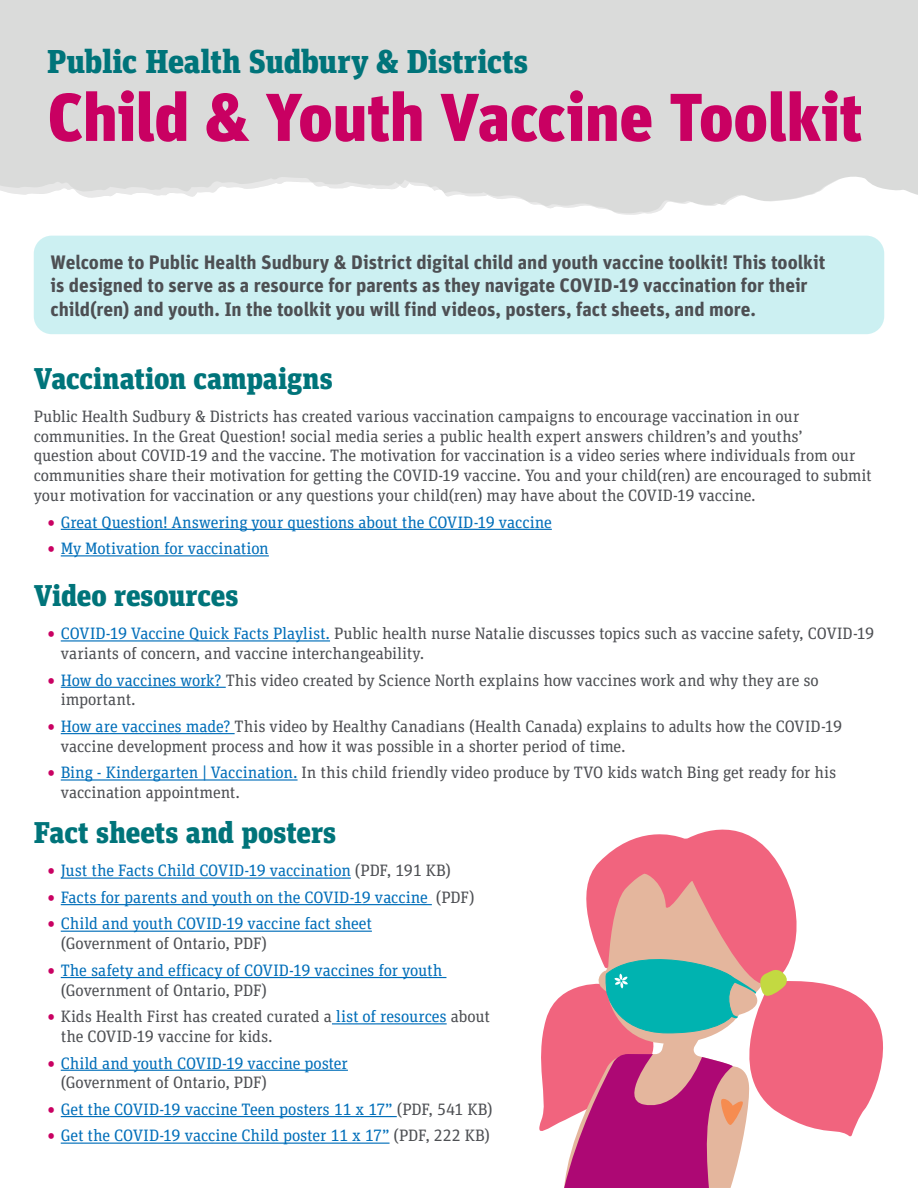
<style>
.page{position:relative;width:918px;height:1188px;background:#fff}
.page>*{position:absolute;margin:0;border:0;box-sizing:border-box;transform-origin:0 0}
.t1{font:900 67.5px "Unit Pro";letter-spacing:-.01em;color:#c90062}
.PHSD__H1{font:900 33px "Unit Slab Pro";letter-spacing:-.01em;color:#00747a}
.t2{font:900 30px "Unit Slab Pro";letter-spacing:-.01em;color:#00747a}
.Body_Box{font:700 19.5px/23.4px "Unit Pro";letter-spacing:-.005em;color:#4d4f53}
.Bullets{font:16.5px/19.8px "Unit Slab Pro";letter-spacing:-.005em;color:#4d4f53}
.Bullets-2{font:16.5px/19.8px "Unit Slab Pro";letter-spacing:-.005em;color:#006eb9}
.Body_Text{font:16.5px/19.8px "Unit Slab Pro";letter-spacing:-.005em;color:#4d4f53}
.s1{font-size:24px;color:#c90062}
.s2{color:#006eb9}
.s3{color:#4d4f53}
</style>
<div class="page">
<div style="left:0;top:0;width:918px;height:292px;background:#dadbda"></div>
<svg style="left:0;top:176px;width:918px;height:136px;fill:#fff"></svg>
<div style="left:34px;top:236px;width:850px;height:98px;background:#ccf0f2;border-radius:18px"></div>
<hr style="left:61px;top:529px;width:491px;height:1px;background:#006eb9">
<hr style="left:61px;top:555px;width:208px;height:1px;background:#006eb9">
<hr style="left:61px;top:640px;width:269px;height:2px;background:#006eb9">
<hr style="left:61px;top:687px;width:165px;height:1px;background:#006eb9">
<hr style="left:61px;top:733px;width:174px;height:1px;background:#006eb9">
<hr style="left:61px;top:779px;width:237px;height:2px;background:#006eb9">
<hr style="left:61px;top:878px;width:290px;height:1px;background:#006eb9">
<hr style="left:61px;top:904px;width:371px;height:1px;background:#006eb9">
<hr style="left:61px;top:931px;width:311px;height:1px;background:#006eb9">
<hr style="left:61px;top:977px;width:385px;height:1px;background:#006eb9">
<hr style="left:332px;top:1023px;width:115px;height:1px;background:#006eb9">
<hr style="left:61px;top:1070px;width:287px;height:1px;background:#006eb9">
<hr style="left:61px;top:1116px;width:336px;height:1px;background:#006eb9">
<hr style="left:61px;top:1143px;width:329px;height:1px;background:#006eb9">
<svg style="left:539px;top:829px;width:344px;height:359px"></svg>
<h1 class="PHSD__H1" style="left:47px;top:37px;width:482px">Public Health Sudbury &amp; Districts</h1>
<h1 class="t1" style="left:47px;top:67px;width:817px">Child &amp; Youth Vaccine Toolkit</h1>
<p class="Body_Box" style="left:51px;top:249px;width:776px">Welcome to Public Health Sudbury &amp; District digital child and youth vaccine toolkit! This toolkit is designed to serve as a resource for parents as they navigate COVID-19 vaccination for their child(ren) and youth. In the toolkit you will find videos, posters, fact sheets, and more.</p>
<h2 class="t2" style="left:34px;top:355px;width:300px">Vaccination campaigns</h2>
<p class="Body_Text" style="left:34px;top:406px;width:839px">Public Health Sudbury &amp; Districts has created various vaccination campaigns to encourage vaccination in our communities. In the Great Question! social media series a public health expert answers children’s and youths’<br>question about COVID-19 and the vaccine. The motivation for vaccination is a video series where individuals from our communities share their motivation for getting the COVID-19 vaccine. You and your child(ren) are encouraged to submit your motivation for vaccination or any questions your child(ren) may have about the COVID-19 vaccine.</p>
<p class="Bullets-2" style="left:47px;top:511px;width:506px"><span class="s1">•</span> Great Question! Answering your questions about the COVID-19 vaccine</p>
<p class="Bullets-2" style="left:47px;top:538px;width:223px"><span class="s1">•</span> My Motivation for vaccination</p>
<h2 class="t2" style="left:34px;top:573px;width:206px">Video resources</h2>
<p class="Bullets" style="left:61px;top:623px;width:815px;text-indent:-14px"><span class="s1">•</span> <span class="s2">COVID-19 Vaccine Quick Facts Playlist.</span> Public health nurse Natalie discusses topics such as vaccine safety, COVID-19 variants of concern, and vaccine interchangeability.</p>
<p class="Bullets" style="left:61px;top:669px;width:760px;text-indent:-14px"><span class="s1">•</span> <span class="s2">How do vaccines work?</span> This video created by Science North explains how vaccines work and why they are so important.</p>
<p class="Bullets" style="left:61px;top:716px;width:783px;text-indent:-14px"><span class="s1">•</span> <span class="s2">How are vaccines made?</span> This video by Healthy Canadians (Health Canada) explains to adults how the COVID-19 vaccine development process and how it was possible in a shorter period of time.</p>
<p class="Bullets" style="left:61px;top:762px;width:777px;text-indent:-14px"><span class="s1">•</span> <span class="s2">Bing - Kindergarten | Vaccination.</span> In this child friendly video produce by TVO kids watch Bing get ready for his vaccination appointment.</p>
<h2 class="t2" style="left:34px;top:810px;width:304px">Fact sheets and posters</h2>
<p class="Bullets-2" style="left:47px;top:860px;width:405px"><span class="s1">•</span> Just the Facts Child COVID-19 vaccination <span class="s3">(PDF, 191 KB)</span></p>
<p class="Bullets-2" style="left:47px;top:887px;width:429px"><span class="s1">•</span> Facts for parents and youth on the COVID-19 vaccine <span class="s3">(PDF)</span></p>
<p class="Bullets-2" style="left:61px;top:913px;width:313px;text-indent:-14px"><span class="s1">•</span> Child and youth COVID-19 vaccine fact sheet <span class="s3">(Government of Ontario, PDF)</span></p>
<p class="Bullets-2" style="left:61px;top:960px;width:383px;text-indent:-14px"><span class="s1">•</span> The safety and efficacy of COVID-19 vaccines for youth <span class="s3">(Government of Ontario, PDF)</span></p>
<p class="Bullets" style="left:61px;top:1006px;width:431px;text-indent:-14px"><span class="s1">•</span> Kids Health First has created curated a <span class="s2">list of resources</span> about the COVID-19 vaccine for kids.</p>
<p class="Bullets-2" style="left:61px;top:1052px;width:289px;text-indent:-14px"><span class="s1">•</span> Child and youth COVID-19 vaccine poster <span class="s3">(Government of Ontario, PDF)</span></p>
<p class="Bullets-2" style="left:47px;top:1099px;width:447px"><span class="s1">•</span> Get the COVID-19 vaccine Teen posters 11 x 17” <span class="s3">(PDF, 541 KB)</span></p>
<p class="Bullets-2" style="left:47px;top:1125px;width:444px"><span class="s1">•</span> Get the COVID-19 vaccine Child poster 11 x 17” <span class="s3">(PDF, 222 KB)</span></p>
</div>
